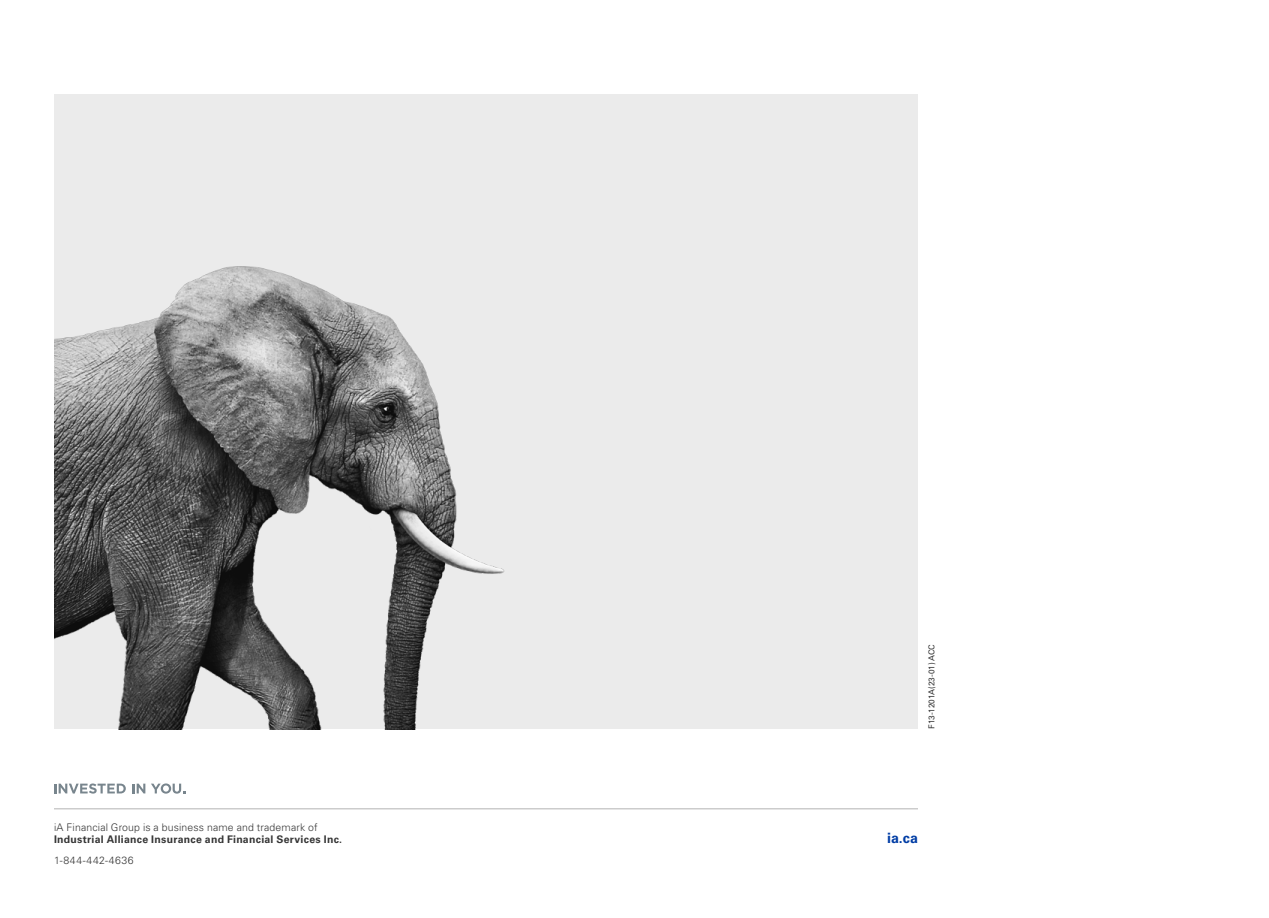
<style>
.page{position:relative;width:1269px;height:918px;background:#fff}
.page>*{position:absolute;margin:0;border:0;box-sizing:border-box;transform-origin:0 0}
.Link__ia_ca{font:700 14.25px "Univers LT Pro 65";color:#003da5}
.t1{font:700 10.5px/12.8px "Univers LT Pro 65";letter-spacing:.025em;color:#363636}
.t2{font:300 10.5px "Univers LT Pro 45";letter-spacing:.05em;color:#363636}
.t3{font:8.25px "Univers LT Pro 55 Roman";letter-spacing:-.01em;color:#363636}
.s1{font-family:"Univers LT Pro 45";font-weight:300}
</style>
<div class="page">
<div style="left:54px;top:94px;width:864px;height:635px;background:#ebebeb"></div>
<img style="left:54px;top:266px;width:451px;height:463px">
<svg style="left:54px;top:784px;width:72px;height:10px"></svg>
<svg style="left:132px;top:784px;width:13px;height:9px"></svg>
<svg style="left:151px;top:783px;width:34px;height:11px"></svg>
<hr style="left:54px;top:808px;width:864px;height:1px;background:#b3b3b3">
<p class="t3" style="left:926px;top:729px;width:86px;rotate:-90deg">F13-1201A(23-01) ACC</p>
<p class="t1" style="left:54px;top:820px;width:290px"><span class="s1">iA Financial Group is a business name and trademark of<br></span>Industrial Alliance Insurance and Financial Services Inc.</p>
<p class="Link__ia_ca" style="left:887px;top:828px;width:32px">ia.ca</p>
<p class="t2" style="left:54px;top:853px;width:81px">1-844-442-4636</p>
</div>
